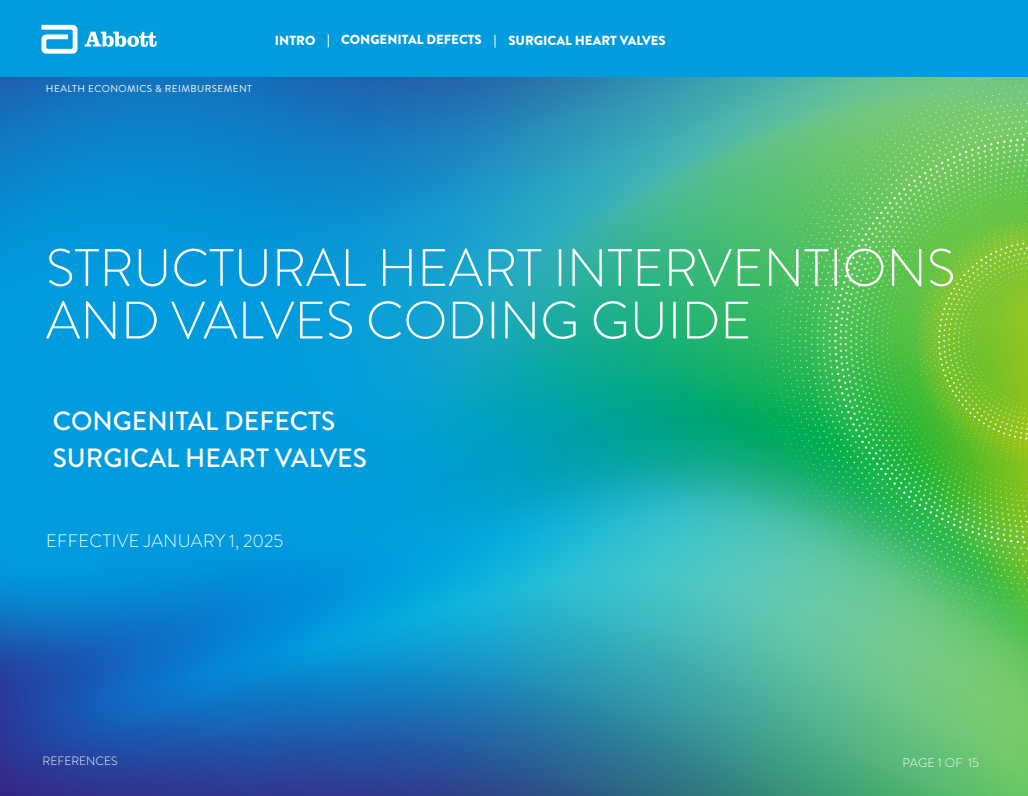
<style>
.page{position:relative;width:1028px;height:796px;background:#fff}
.page>*{position:absolute;margin:0;border:0;box-sizing:border-box;transform-origin:0 0}
.Paragraph_Style2{font:300 52.6px/52.6px "Brandon Grotesque";color:#fff}
.Paragraph_Style4{font:500 26.4px "Brandon Grotesque";color:#fff}
.Paragraph_Style1{font:300 18px "Brandon Grotesque";letter-spacing:.02em;color:#fff}
.t1{font:900 13.15px "Brandon Grotesque";color:#fff}
.t2{font:300 12.5px "Brandon Grotesque";letter-spacing:.015em;color:#fff}
.t3{font:300 12px "Brandon Grotesque";letter-spacing:-.005em;color:#fff}
.t4{font:10px "Brandon Grotesque";letter-spacing:.04em;color:#fff}
</style>
<div class="page">
<img style="left:0;top:77px;width:1027px;height:719px">
<div style="left:0;top:0;width:1028px;height:77px;background:#009cde"></div>
<svg style="left:41px;top:25px;width:36px;height:29px"></svg>
<svg style="left:85px;top:32px;width:72px;height:15px"></svg>
<svg style="left:494px;top:35px;width:1px;height:13px"></svg>
<svg style="left:328px;top:34px;width:1px;height:13px"></svg>
<p class="t4" style="left:46px;top:82px;width:208px">HEALTH ECONOMICS &amp; REIMBURSEMENT</p>
<p class="t1" style="left:275px;top:31px;width:42px">INTRO</p>
<p class="t1" style="left:341px;top:31px;width:142px">CONGENITAL DEFECTS</p>
<p class="t1" style="left:508px;top:31px;width:159px">SURGICAL HEART VALVES</p>
<p class="Paragraph_Style2" style="left:46px;top:242px;width:911px">STRUCTURAL HEART INTERVENTIONS<br>AND VALVES CODING GUIDE</p>
<p class="Paragraph_Style4" style="left:53px;top:403px;width:284px">CONGENITAL DEFECTS</p>
<p class="Paragraph_Style4" style="left:53px;top:440px;width:316px">SURGICAL HEART VALVES</p>
<p class="Paragraph_Style1" style="left:46px;top:529px;width:239px">EFFECTIVE JANUARY 1, 2025</p>
<p class="t3" style="left:43px;top:753px;width:77px">REFERENCES</p>
<p class="t2" style="left:902px;top:754px;width:78px">PAGE 1 OF 15</p>
</div>
